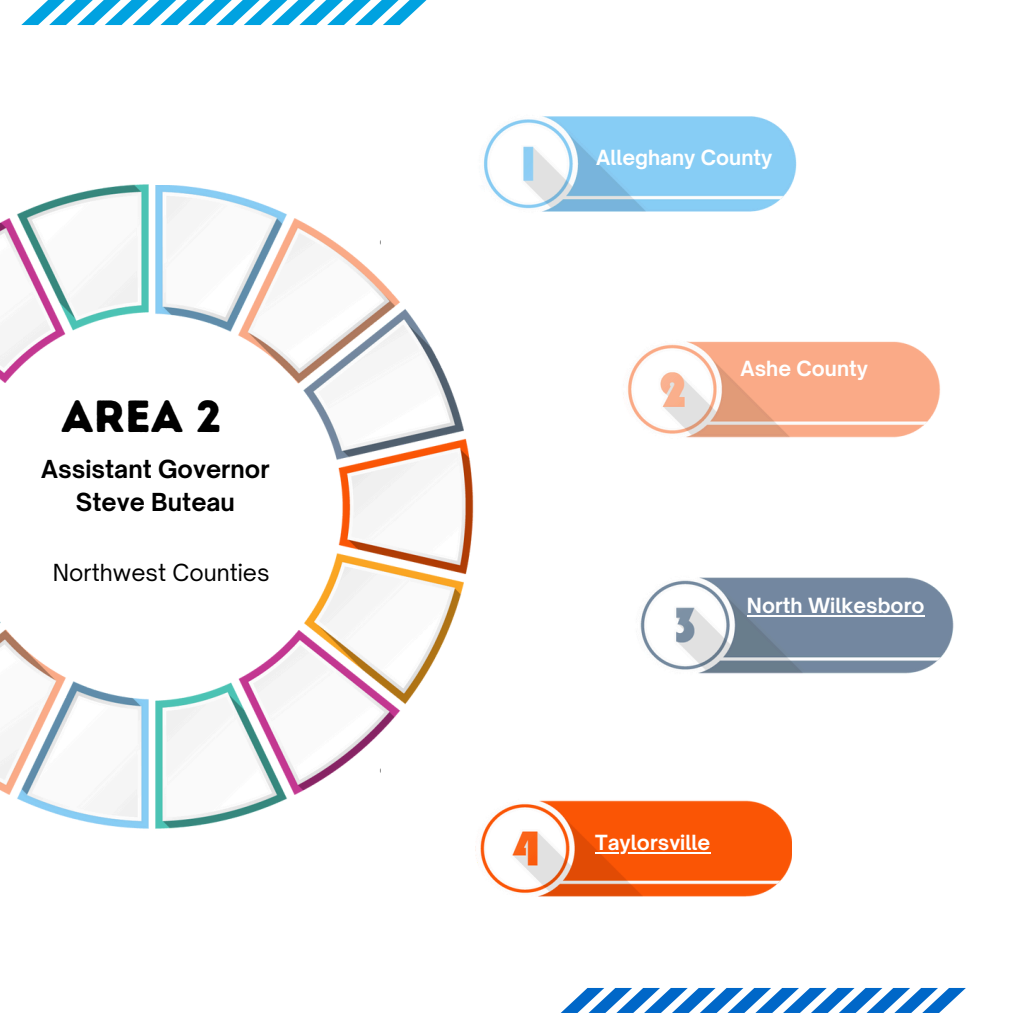
<style>
.page{position:relative;width:1013px;height:1013px;background:#fff}
.page>*{position:absolute;margin:0;border:0;box-sizing:border-box;transform-origin:0 0}
.t1{font:45px "Intro Rust Base";color:#000}
.t2{font:700 23.75px/32.8px "Open Sauce One";color:#000;text-align:center}
.t3{font:22.5px "Open Sauce One";color:#000}
.t4{font:700 20px "Open Sauce One";color:#fff}
</style>
<div class="page">
<img style="left:155px;top:186px;width:319px;height:643px">
<img style="left:0;top:184px;width:148px;height:645px">
<div style="left:381px;top:226px;width:104px;height:51px;background:#fff"></div>
<div style="left:454px;top:331px;width:104px;height:51px;background:#fff"></div>
<div style="left:454px;top:637px;width:104px;height:51px;background:#fff"></div>
<div style="left:381px;top:732px;width:125px;height:71px;background:#fff"></div>
<svg style="left:21px;top:0;width:405px;height:25px"></svg>
<svg style="left:562px;top:988px;width:403px;height:24px"></svg>
<img style="left:484px;top:116px;width:313px;height:96px">
<img style="left:623px;top:341px;width:317px;height:97px">
<img style="left:640px;top:577px;width:314px;height:97px">
<hr style="left:747px;top:615px;width:177px;height:2px;background:#fff">
<img style="left:467px;top:800px;width:325px;height:97px">
<hr style="left:595px;top:852px;width:115px;height:1px;background:#fff">
<p class="t1" style="left:61px;top:389px;width:162px">AREA 2</p>
<p class="t2" style="left:41px;top:452px;width:230px">Assistant Governor<br>Steve Buteau</p>
<p class="t3" style="left:53px;top:559px;width:218px">Northwest Counties</p>
<h1 class="t4" style="left:596px;top:145px;width:178px">Alleghany County</h1>
<h2 class="t4" style="left:740px;top:356px;width:129px">Ashe County</h2>
<p class="t4" style="left:747px;top:593px;width:179px">North Wilkesboro</p>
<p class="t4" style="left:595px;top:830px;width:117px">Taylorsville</p>
</div>
